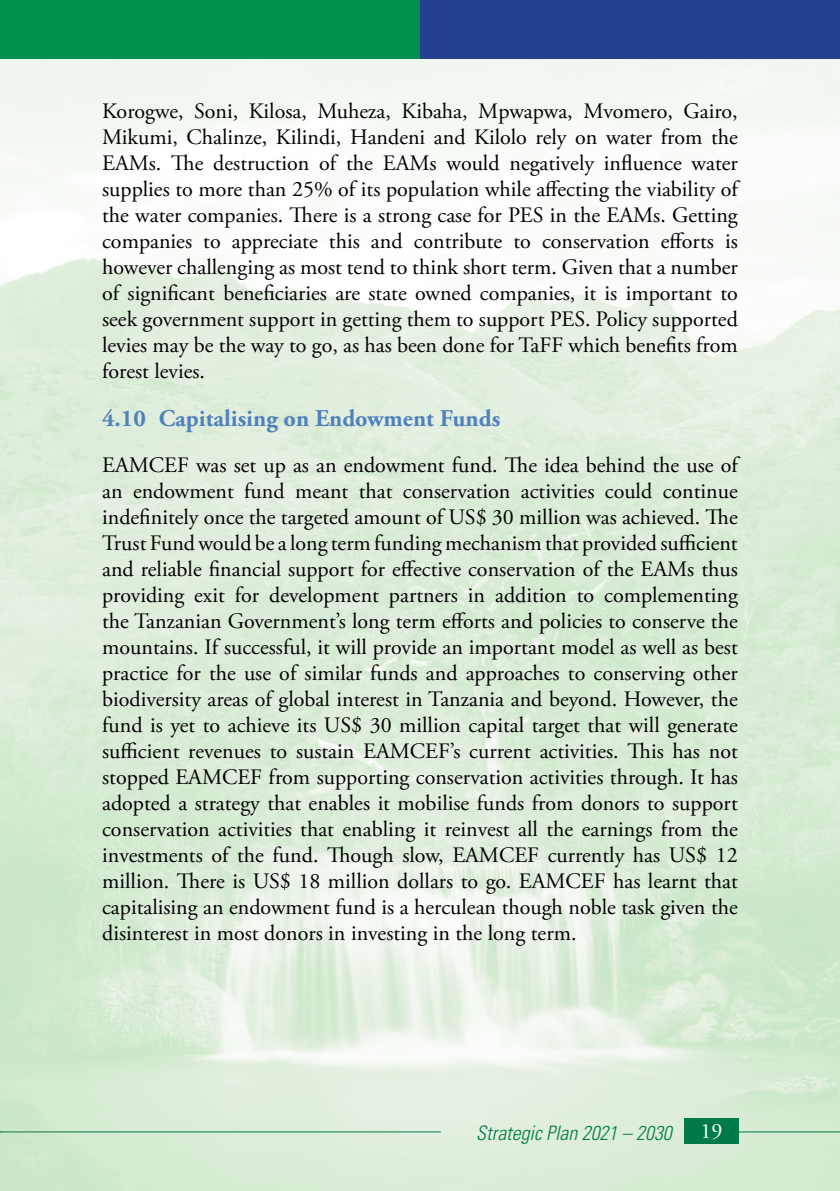
<style>
.page{position:relative;width:840px;height:1191px;background:#fff}
.page>*{position:absolute;margin:0;border:0;box-sizing:border-box;transform-origin:0 0}
.t1{font:700 24px "Adobe Garamond Pro";color:#4f81bd}
.t2{font:22px/26px "Adobe Garamond Pro";color:#000;text-align:justify}
.t3{font:22px "Adobe Garamond Pro";color:#fff}
.t4{font:italic 300 condensed 20px "Univers";color:#007a48}
</style>
<div class="page">
<img style="left:0;top:59px;width:839px;height:1132px">
<hr style="left:0;top:1131px;width:440px;height:1px;background:#007a48">
<hr style="left:729px;top:1131px;width:110px;height:1px;background:#007a48">
<div style="left:684px;top:1118px;width:54px;height:25px;background:#007a48"></div>
<div style="left:0;top:0;width:420px;height:59px;background:#00904d"></div>
<div style="left:420px;top:0;width:419px;height:59px;background:#25408f"></div>
<p class="t2" style="left:102px;top:99px;width:637px">Korogwe, Soni, Kilosa, Muheza, Kibaha, Mpwapwa, Mvomero, Gairo, Mikumi, Chalinze, Kilindi, Handeni and Kilolo rely on water from the EAMs. The destruction of the EAMs would negatively influence water supplies to more than 25% of its population while affecting the viability of the water companies. There is a strong case for PES in the EAMs. Getting companies to appreciate this and contribute to conservation efforts is however challenging as most tend to think short term. Given that a number of significant beneficiaries are state owned companies, it is important to seek government support in getting them to support PES. Policy supported levies may be the way to go, as has been done for TaFF which benefits from forest levies.</p>
<p class="t1" style="left:102px;top:404px;width:399px">4.10 Capitalising on Endowment Funds</p>
<p class="t2" style="left:102px;top:452px;width:637px">EAMCEF was set up as an endowment fund. The idea behind the use of an endowment fund meant that conservation activities could continue indefinitely once the targeted amount of US$ 30 million was achieved. The Trust Fund would be a long term funding mechanism that provided sufficient and reliable financial support for effective conservation of the EAMs thus providing exit for development partners in addition to complementing the Tanzanian Government’s long term efforts and policies to conserve the mountains. If successful, it will provide an important model as well as best practice for the use of similar funds and approaches to conserving other biodiversity areas of global interest in Tanzania and beyond. However, the fund is yet to achieve its US$ 30 million capital target that will generate sufficient revenues to sustain EAMCEF’s current activities. This has not stopped EAMCEF from supporting conservation activities through. It has adopted a strategy that enables it mobilise funds from donors to support conservation activities that enabling it reinvest all the earnings from the investments of the fund. Though slow, EAMCEF currently has US$ 12 million. There is US$ 18 million dollars to go. EAMCEF has learnt that capitalising an endowment fund is a herculean though noble task given the disinterest in most donors in investing in the long term.</p>
<p class="t4" style="left:476px;top:1121px;width:197px">Strategic Plan 2021 – 2030</p>
<p class="t3" style="left:700px;top:1117px;width:23px">19</p>
</div>
